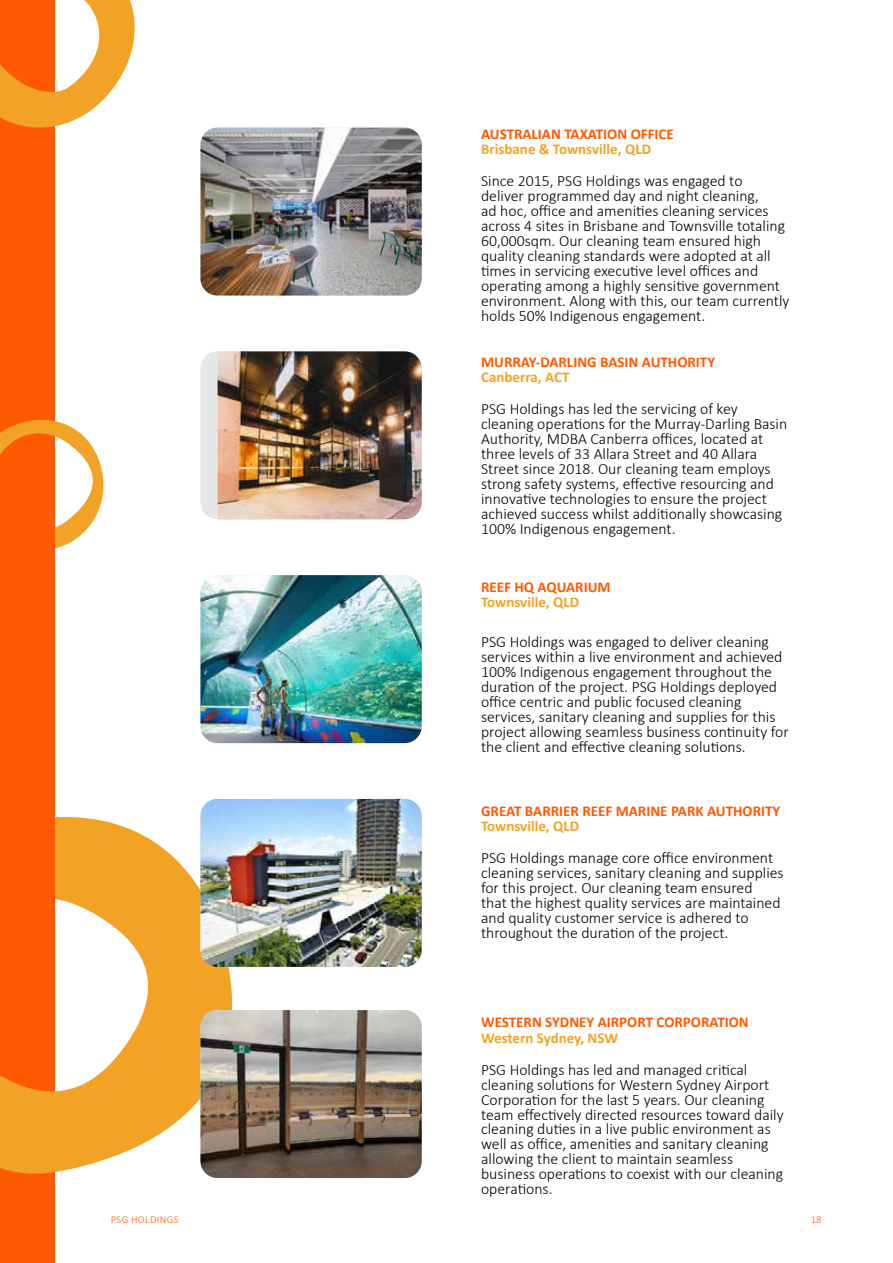
<style>
.page{position:relative;width:893px;height:1263px;background:#fff}
.page>*{position:absolute;margin:0;border:0;box-sizing:border-box;transform-origin:0 0}
.t1{font:300 15.75px/15px "Calibri";color:#000}
.t2{font:700 15px "Calibri";color:#f2a325}
.t3{font:700 15px "Calibri";color:#ff5900}
.t4{font:700 15px "Calibri";color:#ff5903}
.t5{font:300 10.5px "Calibri";letter-spacing:.04em;color:#ff5900}
.t6{font:300 10.5px "Calibri";color:#ff5903}
</style>
<div class="page">
<div style="left:0;top:0;width:54px;height:1263px;background:#ff5903"></div>
<svg style="left:0;top:0;width:135px;height:158px"></svg>
<svg style="left:0;top:392px;width:104px;height:184px"></svg>
<svg style="left:0;top:797px;width:253px;height:382px;fill:#f2a325"></svg>
<img style="left:200px;top:128px;width:222px;height:168px">
<div style="left:200px;top:351px;width:222px;height:168px;background:#e6e7e8;border-radius:17px"></div>
<img style="left:218px;top:351px;width:204px;height:168px">
<img style="left:200px;top:575px;width:222px;height:168px">
<img style="left:200px;top:799px;width:222px;height:168px">
<img style="left:200px;top:1010px;width:222px;height:168px">
<div style="left:0;top:631px;width:54px;height:361px;background:#ff5903"></div>
<div style="left:0;top:485px;width:54px;height:187px;background:#ff5903"></div>
<p class="t3" style="left:481px;top:123px;width:194px">AUSTRALIAN TAXATION OFFICE</p>
<p class="t2" style="left:481px;top:138px;width:172px">Brisbane &amp; Townsville, QLD</p>
<p class="t1" style="left:481px;top:173px;width:310px">Since 2015, PSG Holdings was engaged to<br>deliver programmed day and night cleaning,<br>ad hoc, office and amenities cleaning services across 4 sites in Brisbane and Townsville totaling 60,000sqm. Our cleaning team ensured high quality cleaning standards were adopted at all times in servicing executive level offices and operating among a highly sensitive government environment. Along with this, our team currently holds 50% Indigenous engagement.</p>
<p class="t3" style="left:481px;top:352px;width:236px">MURRAY-DARLING BASIN AUTHORITY</p>
<p class="t2" style="left:481px;top:367px;width:90px">Canberra, ACT</p>
<p class="t1" style="left:481px;top:401px;width:308px">PSG Holdings has led the servicing of key cleaning operations for the Murray-Darling Basin Authority, MDBA Canberra offices, located at three levels of 33 Allara Street and 40 Allara Street since 2018. Our cleaning team employs strong safety systems, effective resourcing and innovative technologies to ensure the project achieved success whilst additionally showcasing 100% Indigenous engagement.</p>
<p class="t3" style="left:481px;top:577px;width:131px">REEF HQ AQUARIUM</p>
<p class="t2" style="left:481px;top:592px;width:100px">Townsville, QLD</p>
<p class="t1" style="left:481px;top:634px;width:309px">PSG Holdings was engaged to deliver cleaning services within a live environment and achieved 100% Indigenous engagement throughout the duration of the project. PSG Holdings deployed office centric and public focused cleaning services, sanitary cleaning and supplies for this project allowing seamless business continuity for the client and effective cleaning solutions.</p>
<p class="t4" style="left:481px;top:801px;width:301px">GREAT BARRIER REEF MARINE PARK AUTHORITY</p>
<p class="t2" style="left:481px;top:816px;width:100px">Townsville, QLD</p>
<p class="t1" style="left:481px;top:850px;width:304px">PSG Holdings manage core office environment cleaning services, sanitary cleaning and supplies for this project. Our cleaning team ensured<br>that the highest quality services are maintained and quality customer service is adhered to throughout the duration of the project.</p>
<p class="t4" style="left:481px;top:1012px;width:269px">WESTERN SYDNEY AIRPORT CORPORATION</p>
<p class="t2" style="left:481px;top:1027px;width:138px">Western Sydney, NSW</p>
<p class="t1" style="left:481px;top:1061px;width:304px">PSG Holdings has led and managed critical cleaning solutions for Western Sydney Airport Corporation for the last 5 years. Our cleaning team effectively directed resources toward daily cleaning duties in a live public environment as well as office, amenities and sanitary cleaning allowing the client to maintain seamless business operations to coexist with our cleaning operations.</p>
<p class="t5" style="left:111px;top:1213px;width:69px">PSG HOLDINGS</p>
<p class="t6" style="left:811px;top:1213px;width:12px">18</p>
</div>
